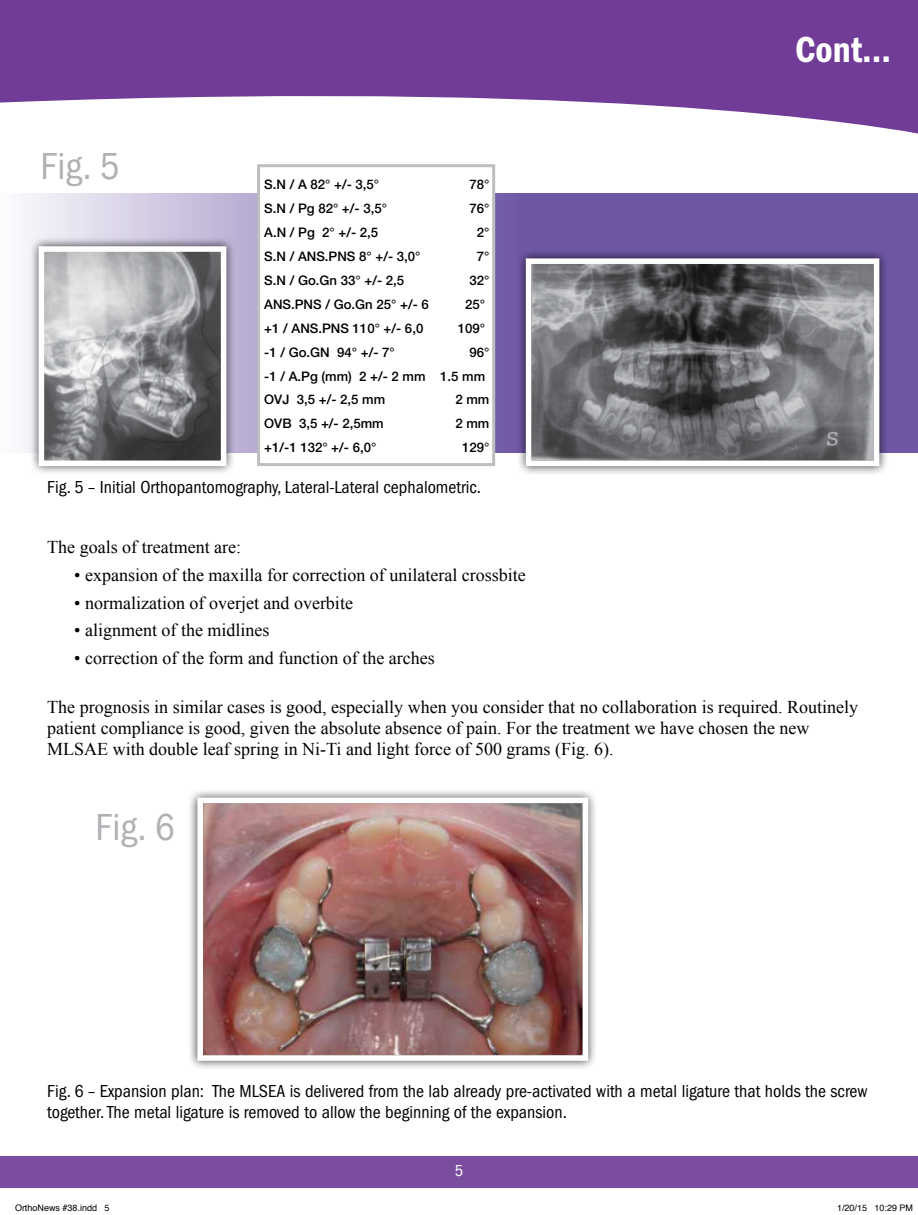
<style>
.page{position:relative;width:918px;height:1215px;background:#fff}
.page>*{position:absolute;margin:0;border:0;box-sizing:border-box;transform-origin:0 0}
.t1{font:condensed 39px "Franklin Gothic";letter-spacing:.01em;color:#afb1b4}
.t2{font:600 condensed 37.5px "Franklin Gothic";color:#fff}
.t3{font:18px/21px "Times New Roman";color:#000}
.t4{font:condensed 18px/21px "Franklin Gothic";color:#000}
.t5{font:condensed 16.5px "Franklin Gothic";color:#fff}
.t6{font:500 13.2px/24px "Helvetica Neue";color:#000}
.t7{font:9px "Helvetica";color:#000}
</style>
<div class="page">
<div style="left:0;top:1156px;width:918px;height:32px;background:#7b4d9f"></div>
<svg style="left:0;top:0;width:918px;height:134px;fill:#713c97"></svg>
<svg style="left:25px;top:193px;width:893px;height:260px;background:#8d7ab7"></svg>
<div style="left:257px;top:164px;width:238px;height:302px;background:#fff;border:3px solid #bcbec0"></div>
<div style="left:516px;top:249px;width:373px;height:227px;background:#000;opacity:.75"></div>
<svg style="left:523px;top:256px;width:359px;height:213px;background:#797a7d"></svg>
<div style="left:29px;top:236px;width:207px;height:240px;background:#000;opacity:.75"></div>
<svg style="left:36px;top:243px;width:193px;height:226px;background:#9c9d9f"></svg>
<div style="left:188px;top:788px;width:410px;height:283px;background:#000;opacity:.75"></div>
<img style="left:195px;top:795px;width:396px;height:269px">
<h1 class="t1" style="left:40px;top:144px;width:81px">Fig. 5</h1>
<p class="t6" style="left:264px;top:172px;width:116px">S.N / A 82° +/- 3,5°</p>
<p class="t6" style="left:469px;top:172px;width:21px">78°</p>
<p class="t6" style="left:264px;top:196px;width:124px">S.N / Pg 82° +/- 3,5°</p>
<p class="t6" style="left:469px;top:196px;width:21px">76°</p>
<p class="t6" style="left:264px;top:220px;width:115px">A.N / Pg 2° +/- 2,5</p>
<p class="t6" style="left:477px;top:220px;width:14px">2°</p>
<p class="t6" style="left:264px;top:244px;width:158px">S.N / ANS.PNS 8° +/- 3,0°</p>
<p class="t6" style="left:477px;top:244px;width:14px">7°</p>
<p class="t6" style="left:264px;top:268px;width:141px">S.N / Go.Gn 33° +/- 2,5</p>
<p class="t6" style="left:469px;top:268px;width:21px">32°</p>
<p class="t6" style="left:264px;top:292px;width:166px">ANS.PNS / Go.Gn 25° +/- 6</p>
<p class="t6" style="left:465px;top:292px;width:21px">25°</p>
<p class="t6" style="left:264px;top:316px;width:161px">+1 / ANS.PNS 110° +/- 6,0</p>
<p class="t6" style="left:458px;top:316px;width:29px">109°</p>
<p class="t6" style="left:264px;top:340px;width:132px">-1 / Go.GN 94° +/- 7°</p>
<p class="t6" style="left:264px;top:340px;width:227px;text-indent:205px">96° -1 / A.Pg (mm) 2 +/- 2 mm 1.5 mm<br>OVJ 3,5 +/- 2,5 mm</p>
<p class="t6" style="left:455px;top:388px;width:35px">2 mm</p>
<p class="t6" style="left:264px;top:412px;width:121px">OVB 3,5 +/- 2,5mm</p>
<p class="t6" style="left:455px;top:412px;width:35px">2 mm</p>
<p class="t6" style="left:264px;top:436px;width:114px">+1/-1 132° +/- 6,0°</p>
<p class="t6" style="left:462px;top:436px;width:29px">129°</p>
<p class="t4" style="left:47px;top:477px;width:435px">Fig. 5 – Initial Orthopantomography, Lateral-Lateral cephalometric.</p>
<h2 class="t2" style="left:795px;top:28px;width:97px">Cont...</h2>
<p class="t3" style="left:47px;top:536px;width:195px">The goals of treatment are:</p>
<p class="t3" style="left:74px;top:564px;width:453px">• expansion of the maxilla for correction of unilateral crossbite</p>
<p class="t3" style="left:74px;top:592px;width:280px">• normalization of overjet and overbite</p>
<p class="t3" style="left:74px;top:620px;width:197px">• alignment of the midlines</p>
<p class="t3" style="left:74px;top:647px;width:362px">• correction of the form and function of the arches</p>
<p class="t3" style="left:47px;top:696px;width:812px">The prognosis in similar cases is good, especially when you consider that no collaboration is required. Routinely patient compliance is good, given the absolute absence of pain. For the treatment we have chosen the new<br>MLSAE with double leaf spring in Ni-Ti and light force of 500 grams (Fig. 6).</p>
<h1 class="t1" style="left:96px;top:806px;width:81px">Fig. 6</h1>
<p class="t4" style="left:47px;top:1081px;width:822px">Fig. 6 – Expansion plan: The MLSEA is delivered from the lab already pre-activated with a metal ligature that holds the screw together. The metal ligature is removed to allow the beginning of the expansion.</p>
<p class="t5" style="left:455px;top:1162px;width:10px">5</p>
<p class="t7" style="left:15px;top:1200px;width:96px">OrthoNews #38.indd 5</p>
<p class="t7" style="left:837px;top:1200px;width:78px">1/20/15 10:29 PM</p>
</div>
